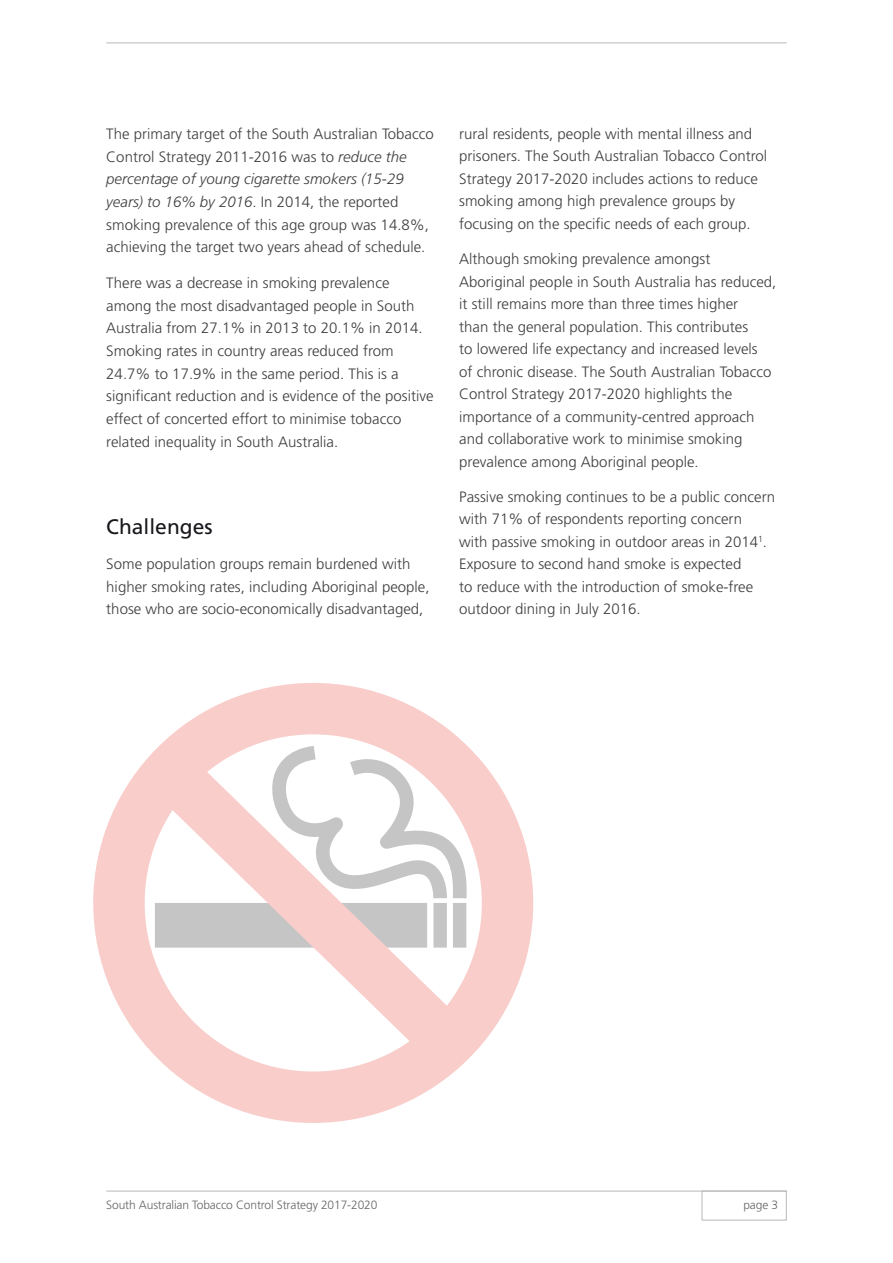
<style>
.page{position:relative;width:893px;height:1263px;background:#fff}
.page>*{position:absolute;margin:0;border:0;box-sizing:border-box;transform-origin:0 0}
.Subhead_2{font:21px "Frutiger";color:#1a171c}
.Body_Copy{font:300 15px/22.5px "Frutiger";color:#3e3e40}
.t1{font:300 12px "Frutiger";letter-spacing:-.01em;color:#646567}
.s1{font-style:italic}
</style>
<div class="page">
<div style="left:702px;top:1191px;width:85px;height:29px;border:1px solid #b7b8ba"></div>
<hr style="left:106px;top:1191px;width:681px;height:1px;background:#b7b8ba">
<hr style="left:106px;top:43px;width:681px;height:1px;background:#b7b8ba">
<svg style="left:93px;top:683px;width:441px;height:440px"></svg>
<p class="Body_Copy" style="left:106px;top:123px;width:329px">The primary target of the South Australian Tobacco Control Strategy 2011-2016 was to <span class="s1">reduce the percentage of young cigarette smokers (15-29 years) to 16% by 2016</span>. In 2014, the reported smoking prevalence of this age group was 14.8%, achieving the target two years ahead of schedule.</p>
<p class="Body_Copy" style="left:106px;top:272px;width:329px">There was a decrease in smoking prevalence among the most disadvantaged people in South Australia from 27.1% in 2013 to 20.1% in 2014.<br>Smoking rates in country areas reduced from 24.7% to 17.9% in the same period. This is a significant reduction and is evidence of the positive effect of concerted effort to minimise tobacco related inequality in South Australia.</p>
<p class="Subhead_2" style="left:106px;top:514px;width:108px">Challenges</p>
<p class="Body_Copy" style="left:106px;top:553px;width:325px">Some population groups remain burdened with higher smoking rates, including Aboriginal people, those who are socio-economically disadvantaged,</p>
<p class="Body_Copy" style="left:459px;top:123px;width:309px">rural residents, people with mental illness and prisoners. The South Australian Tobacco Control Strategy 2017-2020 includes actions to reduce smoking among high prevalence groups by focusing on the specific needs of each group.</p>
<p class="Body_Copy" style="left:459px;top:248px;width:319px">Although smoking prevalence amongst Aboriginal people in South Australia has reduced, it still remains more than three times higher<br>than the general population. This contributes<br>to lowered life expectancy and increased levels<br>of chronic disease. The South Australian Tobacco Control Strategy 2017-2020 highlights the importance of a community-centred approach and collaborative work to minimise smoking prevalence among Aboriginal people.</p>
<p class="Body_Copy" style="left:459px;top:486px;width:318px">Passive smoking continues to be a public concern with 71% of respondents reporting concern<br>with passive smoking in outdoor areas in 2014<sup>1</sup>.<br>Exposure to second hand smoke is expected<br>to reduce with the introduction of smoke-free outdoor dining in July 2016.</p>
<p class="t1" style="left:106px;top:1198px;width:273px">South Australian Tobacco Control Strategy 2017-2020</p>
<p class="t1" style="left:743px;top:1198px;width:36px">page 3</p>
</div>
